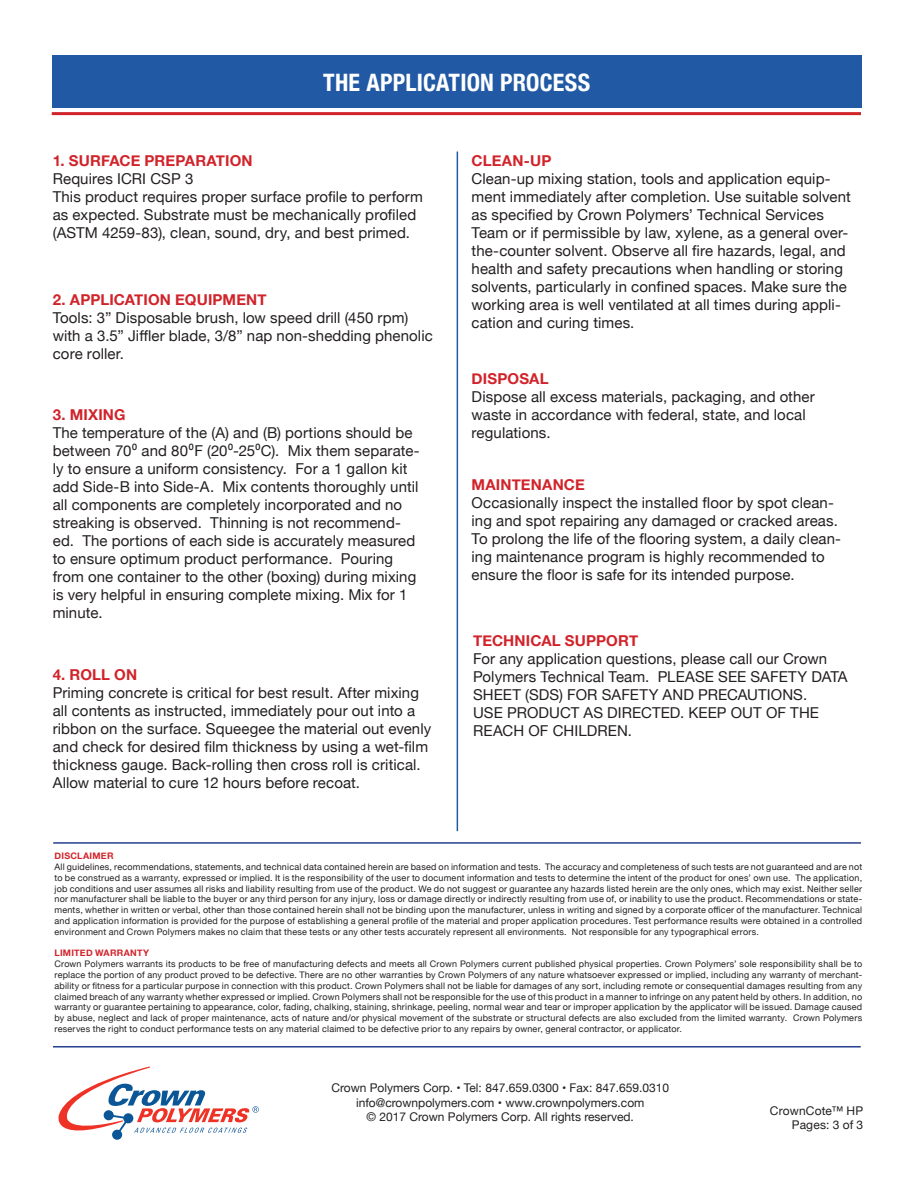
<style>
.page{position:relative;width:918px;height:1188px;background:#fff}
.page>*{position:absolute;margin:0;border:0;box-sizing:border-box;transform-origin:0 0}
.t1{font:700 condensed 24px "Helvetica Neue";letter-spacing:.01em;color:#fff}
.t2{font:15px/18px "Helvetica Neue";letter-spacing:.005em;color:#231f20}
.t3{font:700 15px "Helvetica Neue";letter-spacing:.01em;color:#d1232a}
.t4{font:12px "Helvetica Neue";color:#231f20}
.t5{font:9px/10.8px "Helvetica Neue";letter-spacing:.025em;color:#231f20;text-align:justify}
.t6{font:700 9px "Helvetica Neue";letter-spacing:.03em;color:#d1232a}
</style>
<div class="page">
<div style="left:52px;top:55px;width:809px;height:53px;background:#2159a4"></div>
<hr style="left:52px;top:112px;width:809px;height:3px;background:#d1232a">
<svg style="left:58px;top:1067px;width:201px;height:73px"></svg>
<hr style="left:457px;top:152px;width:1px;height:679px;background:#2159a4">
<hr style="left:53px;top:842px;width:808px;height:2px;background:#253f8e">
<hr style="left:53px;top:1046px;width:808px;height:2px;background:#253f8e">
<p class="t1" style="left:323px;top:62px;width:269px">THE APPLICATION PROCESS</p>
<p class="t3" style="left:53px;top:149px;width:201px">1. SURFACE PREPARATION</p>
<p class="t2" style="left:53px;top:171px;width:142px">Requires ICRI CSP 3</p>
<p class="t2" style="left:53px;top:189px;width:372px">This product requires proper surface profile to perform as expected. Substrate must be mechanically profiled (ASTM 4259-83), clean, sound, dry, and best primed.</p>
<p class="t3" style="left:53px;top:288px;width:215px">2. APPLICATION EQUIPMENT</p>
<p class="t2" style="left:53px;top:309px;width:382px">Tools: 3” Disposable brush, low speed drill (450 rpm) with a 3.5” Jiffler blade, 3/8” nap non-shedding phenolic core roller.</p>
<p class="t3" style="left:53px;top:403px;width:74px">3. MIXING</p>
<p class="t2" style="left:53px;top:425px;width:368px">The temperature of the (A) and (B) portions should be between 70⁰ and 80⁰F (20⁰-25⁰C). Mix them separate&shy;ly to ensure a uniform consistency. For a 1 gallon kit add Side-B into Side-A. Mix contents thoroughly until all components are completely incorporated and no streaking is observed. Thinning is not recommend&shy;ed. The portions of each side is accurately measured to ensure optimum product performance. Pouring from one container to the other (boxing) during mixing is very helpful in ensuring complete mixing. Mix for 1 minute.</p>
<p class="t3" style="left:53px;top:663px;width:86px">4. ROLL ON</p>
<p class="t2" style="left:53px;top:685px;width:380px">Priming concrete is critical for best result. After mixing all contents as instructed, immediately pour out into a ribbon on the surface. Squeegee the material out evenly and check for desired film thickness by using a wet-film thickness gauge. Back-rolling then cross roll is critical.<br>Allow material to cure 12 hours before recoat.</p>
<p class="t3" style="left:472px;top:149px;width:81px">CLEAN-UP</p>
<p class="t2" style="left:472px;top:171px;width:381px">Clean-up mixing station, tools and application equip&shy;ment immediately after completion. Use suitable solvent as specified by Crown Polymers’ Technical Services Team or if permissible by law, xylene, as a general over&shy;the-counter solvent. Observe all fire hazards, legal, and health and safety precautions when handling or storing solvents, particularly in confined spaces. Make sure the working area is well ventilated at all times during appli&shy;cation and curing times.</p>
<p class="t3" style="left:472px;top:367px;width:79px">DISPOSAL</p>
<p class="t2" style="left:472px;top:388px;width:345px">Dispose all excess materials, packaging, and other waste in accordance with federal, state, and local regulations.</p>
<p class="t3" style="left:472px;top:473px;width:115px">MAINTENANCE</p>
<p class="t2" style="left:472px;top:495px;width:371px">Occasionally inspect the installed floor by spot clean&shy;ing and spot repairing any damaged or cracked areas.<br>To prolong the life of the flooring system, a daily clean&shy;ing maintenance program is highly recommended to ensure the floor is safe for its intended purpose.</p>
<p class="t3" style="left:473px;top:629px;width:167px">TECHNICAL SUPPORT</p>
<p class="t2" style="left:473px;top:650px;width:376px">For any application questions, please call our Crown<br>Polymers Technical Team. PLEASE SEE SAFETY DATA<br>SHEET (SDS) FOR SAFETY AND PRECAUTIONS.</p>
<p class="t2" style="left:473px;top:704px;width:347px">USE PRODUCT AS DIRECTED. KEEP OUT OF THE<br>REACH OF CHILDREN.</p>
<p class="t6" style="left:54px;top:849px;width:61px">DISCLAIMER</p>
<p class="t5" style="left:54px;top:862px;width:809px">All guidelines, recommendations, statements, and technical data contained herein are based on information and tests. The accuracy and completeness of such tests are not guaranteed and are not to be construed as a warranty, expressed or implied. It is the responsibility of the user to document information and tests to determine the intent of the product for ones’ own use. The application, job conditions and user assumes all risks and liability resulting from use of the product. We do not suggest or guarantee any hazards listed herein are the only ones, which may exist. Neither seller nor manufacturer shall be liable to the buyer or any third person for any injury, loss or damage directly or indirectly resulting from use of, or inability to use the product. Recommendations or state&shy;ments, whether in written or verbal, other than those contained herein shall not be binding upon the manufacturer, unless in writing and signed by a corporate officer of the manufacturer. Technical and application information is provided for the purpose of establishing a general profile of the material and proper application procedures. Test performance results were obtained in a controlled environment and Crown Polymers makes no claim that these tests or any other tests accurately represent all environments. Not responsible for any typographical errors.</p>
<p class="t6" style="left:54px;top:946px;width:96px">LIMITED WARRANTY</p>
<p class="t5" style="left:54px;top:959px;width:809px">Crown Polymers warrants its products to be free of manufacturing defects and meets all Crown Polymers current published physical properties. Crown Polymers’ sole responsibility shall be to replace the portion of any product proved to be defective. There are no other warranties by Crown Polymers of any nature whatsoever expressed or implied, including any warranty of merchant&shy;ability or fitness for a particular purpose in connection with this product. Crown Polymers shall not be liable for damages of any sort, including remote or consequential damages resulting from any claimed breach of any warranty whether expressed or implied. Crown Polymers shall not be responsible for the use of this product in a manner to infringe on any patent held by others. In addition, no warranty or guarantee pertaining to appearance, color, fading, chalking, staining, shrinkage, peeling, normal wear and tear or improper application by the applicator will be issued. Damage caused by abuse, neglect and lack of proper maintenance, acts of nature and/or physical movement of the substrate or structural defects are also excluded from the limited warranty. Crown Polymers reserves the right to conduct performance tests on any material claimed to be defective prior to any repairs by owner, general contractor, or applicator.</p>
<p class="t4" style="left:331px;top:1079px;width:339px">Crown Polymers Corp. • Tel: 847.659.0300 • Fax: 847.659.0310</p>
<p class="t4" style="left:356px;top:1094px;width:290px">info@crownpolymers.com • www.crownpolymers.com</p>
<p class="t4" style="left:367px;top:1108px;width:269px">© 2017 Crown Polymers Corp. All rights reserved.</p>
<p class="t4" style="left:770px;top:1102px;width:95px">CrownCote™ HP</p>
<p class="t4" style="left:792px;top:1116px;width:73px">Pages: 3 of 3</p>
</div>
